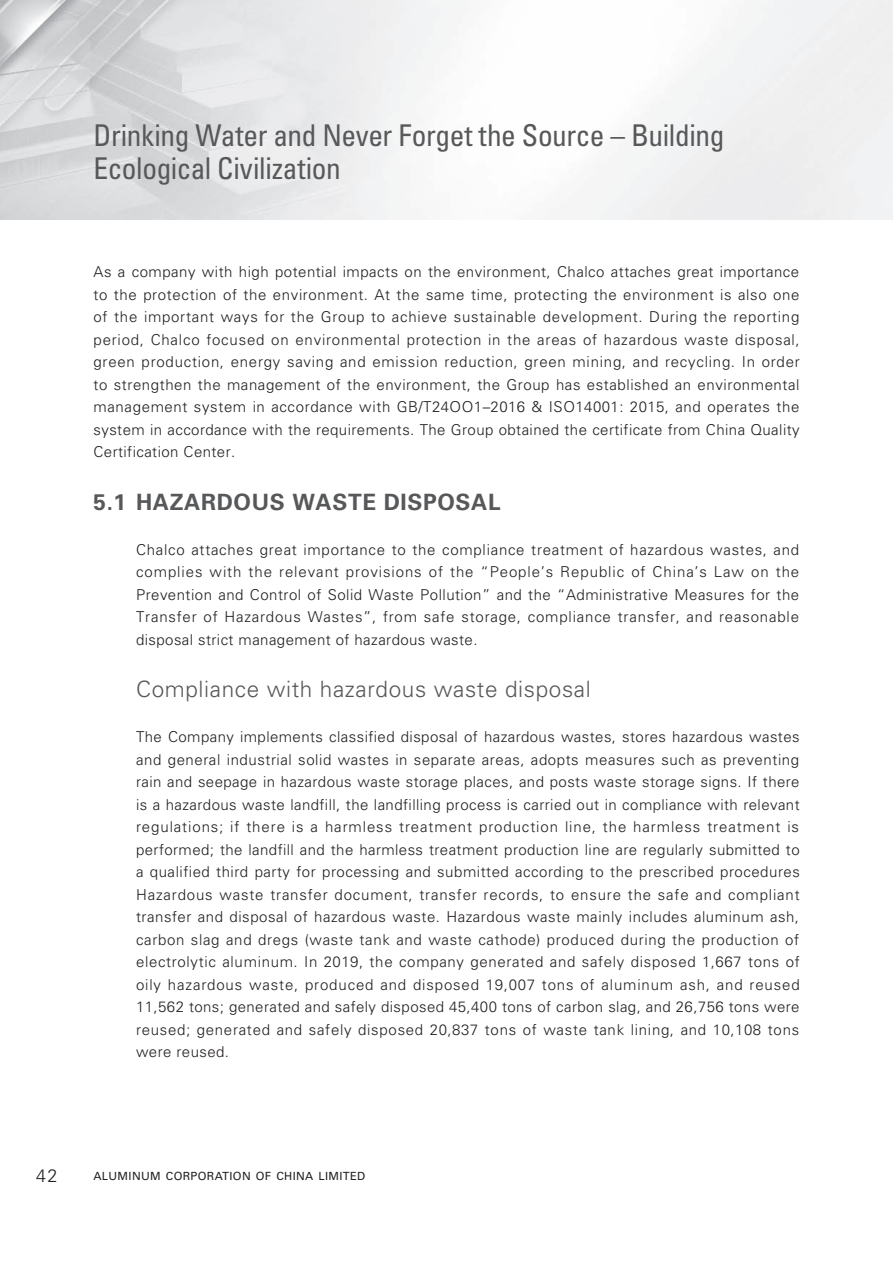
<style>
.page{position:relative;width:893px;height:1263px;background:#fff}
.page>*{position:absolute;margin:0;border:0;box-sizing:border-box;transform-origin:0 0}
.t1{font:condensed 30px/33px "Univers LT Std";letter-spacing:-.015em;color:#57585a}
.t2{font:300 22.5px "Univers LT Std";letter-spacing:.03em;color:#57585a}
.t3{font:700 22.5px "Univers LT Std";letter-spacing:.03em;color:#57585a}
.t4{font:300 18px "Univers LT Std";color:#231f20}
.t5{font:300 15px/22.5px "Univers LT Std";letter-spacing:.03em;color:#231f20;text-align:justify}
.t6{font:11.25px "Univers LT Std";letter-spacing:.03em;color:#231f20}
</style>
<div class="page">
<img style="left:0;top:0;width:893px;height:219px">
<h1 class="t1" style="left:94px;top:119px;width:632px">Drinking Water and Never Forget the Source – Building<br>Ecological Civilization</h1>
<p class="t5" style="left:94px;top:260px;width:708px">As a company with high potential impacts on the environment, Chalco attaches great importance to the protection of the environment. At the same time, protecting the environment is also one of the important ways for the Group to achieve sustainable development. During the reporting period, Chalco focused on environmental protection in the areas of hazardous waste disposal, green production, energy saving and emission reduction, green mining, and recycling. In order to strengthen the management of the environment, the Group has established an environmental management system in accordance with GB/T24OO1–2016 &amp; ISO14001: 2015, and operates the system in accordance with the requirements. The Group obtained the certificate from China Quality Certification Center.</p>
<h2 class="t3" style="left:94px;top:488px;width:409px">5.1 HAZARDOUS WASTE DISPOSAL</h2>
<p class="t5" style="left:136px;top:538px;width:665px">Chalco attaches great importance to the compliance treatment of hazardous wastes, and complies with the relevant provisions of the “People’s Republic of China’s Law on the Prevention and Control of Solid Waste Pollution” and the “Administrative Measures for the Transfer of Hazardous Wastes”, from safe storage, compliance transfer, and reasonable disposal strict management of hazardous waste.</p>
<h2 class="t2" style="left:136px;top:675px;width:456px">Compliance with hazardous waste disposal</h2>
<p class="t5" style="left:136px;top:725px;width:665px">The Company implements classified disposal of hazardous wastes, stores hazardous wastes and general industrial solid wastes in separate areas, adopts measures such as preventing rain and seepage in hazardous waste storage places, and posts waste storage signs. If there is a hazardous waste landfill, the landfilling process is carried out in compliance with relevant regulations; if there is a harmless treatment production line, the harmless treatment is performed; the landfill and the harmless treatment production line are regularly submitted to a qualified third party for processing and submitted according to the prescribed procedures Hazardous waste transfer document, transfer records, to ensure the safe and compliant transfer and disposal of hazardous waste. Hazardous waste mainly includes aluminum ash, carbon slag and dregs (waste tank and waste cathode) produced during the production of electrolytic aluminum. In 2019, the company generated and safely disposed 1,667 tons of oily hazardous waste, produced and disposed 19,007 tons of aluminum ash, and reused 11,562 tons; generated and safely disposed 45,400 tons of carbon slag, and 26,756 tons were reused; generated and safely disposed 20,837 tons of waste tank lining, and 10,108 tons were reused.</p>
<p class="t4" style="left:36px;top:1165px;width:23px">42</p>
<p class="t6" style="left:94px;top:1169px;width:273px">ALUMINUM CORPORATION OF CHINA LIMITED</p>
</div>
